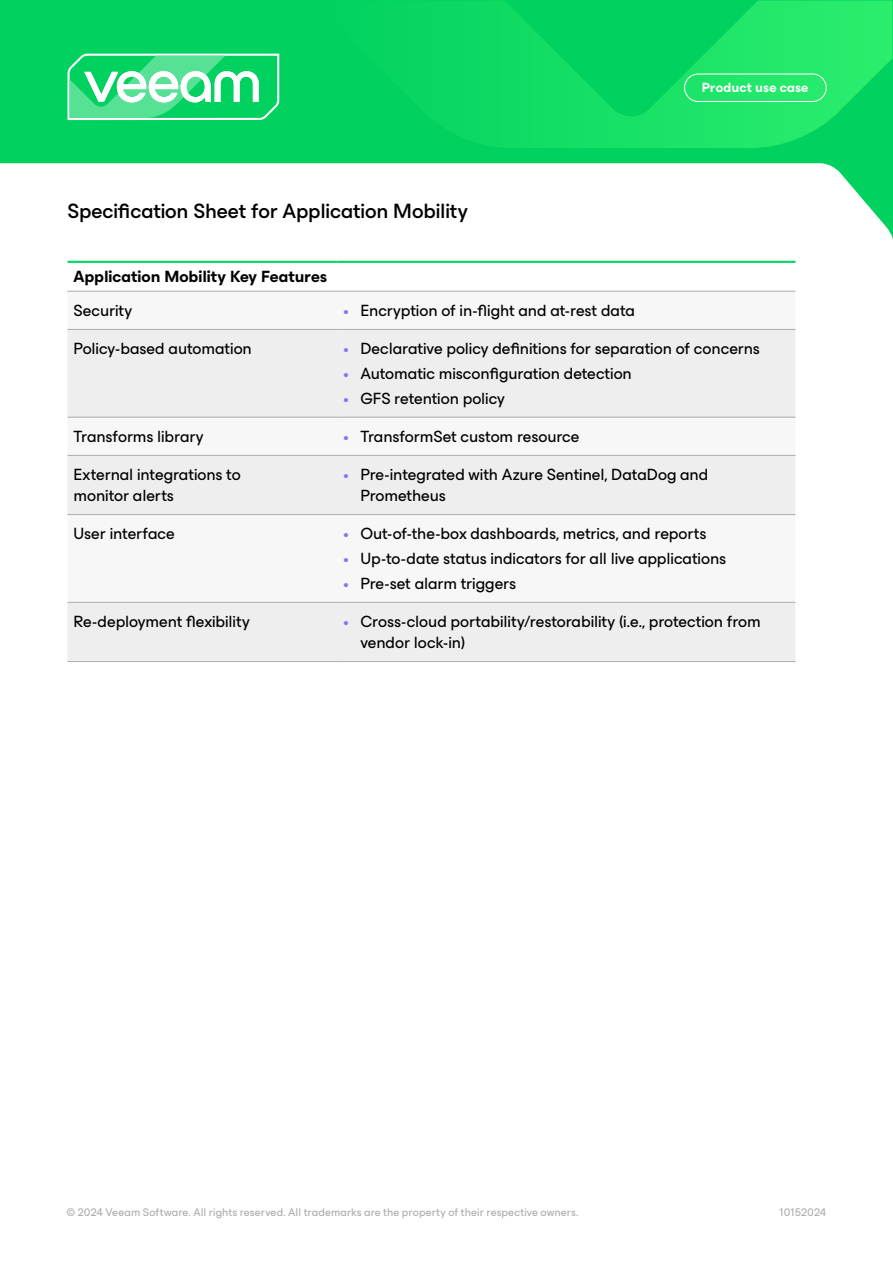
<style>
.page{position:relative;width:893px;height:1263px;background:#fff}
.page>*{position:absolute;margin:0;border:0;box-sizing:border-box;transform-origin:0 0}
.t1{font:500 21px "ES Build Neutral";letter-spacing:-.005em;color:#000}
.t2{font:16.5px/21px "ES Build Neutral";letter-spacing:-.005em;color:#000}
.t3{font:700 16.5px "ES Build Neutral";letter-spacing:-.005em;color:#000}
.t4{font:700 13.5px "ES Build Neutral";letter-spacing:.005em;color:#fff}
.t5{font:11.25px "ES Build Neutral";letter-spacing:.01em;color:#adacaf}
.s1{font-weight:700;color:#8e71f4}
</style>
<div class="page">
<svg style="left:1px;top:1px;width:891px;height:235px"></svg>
<svg style="left:312px;top:1px;width:580px;height:147px;background:#0eda63"></svg>
<svg style="left:66px;top:53px;width:214px;height:68px"></svg>
<div style="left:684px;top:74px;width:143px;height:28px;border:1px solid #fff;border-radius:14px"></div>
<svg style="left:68px;top:330px;width:727px;height:331px;fill:#efeeef"></svg>
<hr style="left:68px;top:291px;width:269px;height:1px;background:#adacaf">
<hr style="left:337px;top:291px;width:458px;height:1px;background:#adacaf">
<hr style="left:68px;top:329px;width:269px;height:1px;background:#adacaf">
<hr style="left:337px;top:329px;width:458px;height:1px;background:#adacaf">
<hr style="left:68px;top:417px;width:269px;height:1px;background:#adacaf">
<hr style="left:337px;top:417px;width:458px;height:1px;background:#adacaf">
<hr style="left:68px;top:455px;width:269px;height:1px;background:#adacaf">
<hr style="left:337px;top:455px;width:458px;height:1px;background:#adacaf">
<hr style="left:68px;top:514px;width:269px;height:1px;background:#adacaf">
<hr style="left:337px;top:514px;width:458px;height:1px;background:#adacaf">
<hr style="left:68px;top:602px;width:269px;height:1px;background:#adacaf">
<hr style="left:337px;top:602px;width:458px;height:1px;background:#adacaf">
<hr style="left:68px;top:661px;width:269px;height:1px;background:#adacaf">
<hr style="left:337px;top:661px;width:458px;height:1px;background:#adacaf">
<hr style="left:68px;top:261px;width:269px;height:2px;background:#00d15f">
<hr style="left:337px;top:261px;width:458px;height:2px;background:#00d15f">
<p class="t1" style="left:67px;top:195px;width:402px">Specification Sheet for Application Mobility</p>
<p class="t4" style="left:702px;top:77px;width:108px">Product use case</p>
<p class="t3" style="left:74px;top:263px;width:255px">Application Mobility Key Features</p>
<p class="t2" style="left:74px;top:298px;width:60px">Security</p>
<p class="t2" style="left:343px;top:298px;width:293px"><span class="s1">•</span> Encryption of in-flight and at-rest data</p>
<p class="t2" style="left:74px;top:336px;width:180px">Policy-based automation</p>
<p class="t2" style="left:343px;top:336px;width:418px"><span class="s1">•</span> Declarative policy definitions for separation of concerns</p>
<p class="t2" style="left:343px;top:361px;width:290px"><span class="s1">•</span> Automatic misconfiguration detection</p>
<p class="t2" style="left:343px;top:386px;width:163px"><span class="s1">•</span> GFS retention policy</p>
<p class="t2" style="left:74px;top:424px;width:132px">Transforms library</p>
<p class="t2" style="left:343px;top:424px;width:238px"><span class="s1">•</span> TransformSet custom resource</p>
<p class="t2" style="left:74px;top:462px;width:169px">External integrations to monitor alerts</p>
<p class="t2" style="left:360px;top:462px;width:350px;text-indent:-17px"><span class="s1">•</span> Pre-integrated with Azure Sentinel, DataDog and<br>Prometheus</p>
<p class="t2" style="left:74px;top:521px;width:103px">User interface</p>
<p class="t2" style="left:343px;top:521px;width:364px"><span class="s1">•</span> Out-of-the-box dashboards, metrics, and reports</p>
<p class="t2" style="left:343px;top:546px;width:384px"><span class="s1">•</span> Up-to-date status indicators for all live applications</p>
<p class="t2" style="left:343px;top:571px;width:174px"><span class="s1">•</span> Pre-set alarm triggers</p>
<p class="t2" style="left:74px;top:609px;width:178px">Re-deployment flexibility</p>
<p class="t2" style="left:360px;top:609px;width:402px;text-indent:-17px"><span class="s1">•</span> Cross-cloud portability/restorability (i.e., protection from vendor lock-in)</p>
<p class="t5" style="left:66px;top:1204px;width:514px">© 2024 Veeam Software. All rights reserved. All trademarks are the property of their respective owners.</p>
<p class="t5" style="left:779px;top:1204px;width:48px">10152024</p>
</div>
